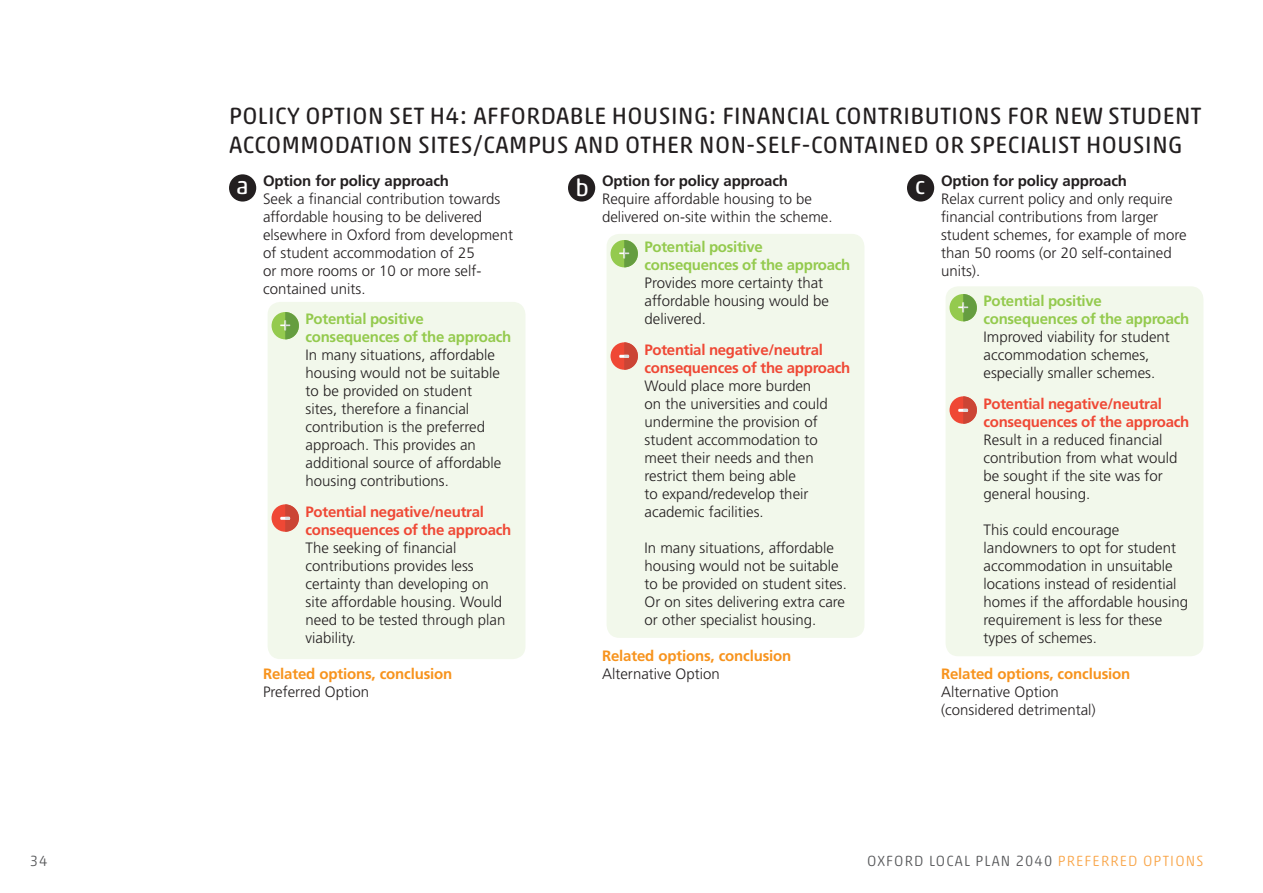
<style>
.page{position:relative;width:1263px;height:893px;background:#fff}
.page>*{position:absolute;margin:0;border:0;box-sizing:border-box;transform-origin:0 0}
.t1{font:24px "Akko Rounded Pro";letter-spacing:.02em;color:#231f20}
.t2{font:24px "Akko Rounded Pro";color:#fff}
.t3{font:300 15px/18px "Frutiger";color:#231f20}
.t4{font:700 15px/18px "Frutiger";letter-spacing:-.02em;color:#ef4835}
.t5{font:700 15px/18px "Frutiger";letter-spacing:-.02em;color:#94ca4e}
.t6{font:700 15px "Frutiger";letter-spacing:-.01em;color:#f7931d}
.t7{font:700 15px "Frutiger";letter-spacing:-.01em;color:#231f20}
.t8{font:300 15px "Akko Rounded Pro";letter-spacing:.08em;color:#57585a}
.s1{color:#f9a64a}
</style>
<div class="page">
<div style="left:268px;top:302px;width:257px;height:357px;background:#f2f8eb;border-radius:13px"></div>
<div style="left:607px;top:234px;width:257px;height:404px;background:#f2f8eb;border-radius:13px"></div>
<div style="left:945px;top:286px;width:258px;height:370px;background:#f2f8eb;border-radius:13px"></div>
<div style="left:949px;top:294px;width:28px;height:27px;background:#94ca4e;border-radius:50%"></div>
<svg style="left:958px;top:294px;width:19px;height:27px"></svg>
<div style="left:949px;top:396px;width:28px;height:28px;background:#ef4835;border-radius:50%"></div>
<svg style="left:958px;top:396px;width:19px;height:28px"></svg>
<div style="left:272px;top:312px;width:27px;height:27px;background:#94ca4e;border-radius:50%"></div>
<svg style="left:280px;top:312px;width:19px;height:27px"></svg>
<div style="left:272px;top:504px;width:27px;height:28px;background:#ef4835;border-radius:50%"></div>
<svg style="left:280px;top:504px;width:19px;height:28px"></svg>
<div style="left:610px;top:240px;width:28px;height:27px;background:#94ca4e;border-radius:50%"></div>
<svg style="left:619px;top:240px;width:19px;height:27px"></svg>
<div style="left:610px;top:342px;width:28px;height:28px;background:#ef4835;border-radius:50%"></div>
<svg style="left:619px;top:342px;width:19px;height:28px"></svg>
<div style="left:229px;top:174px;width:27px;height:28px;background:#231f20;border-radius:50%"></div>
<div style="left:568px;top:174px;width:27px;height:28px;background:#231f20;border-radius:50%"></div>
<div style="left:907px;top:174px;width:27px;height:28px;background:#231f20;border-radius:50%"></div>
<h1 class="t1" style="left:229px;top:101px;width:273px">POLICY OPTION SET H4: AFFORDA</h1>
<h1 class="t1" style="left:570px;top:101px;width:452px">BLE HOUSING: FINANCIAL CONTRIBUTIONS FOR</h1>
<h1 class="t1" style="left:1054px;top:101px;width:148px">NEW STUDENT</h1>
<h1 class="t1" style="left:229px;top:130px;width:14px">ACCO</h1>
<h1 class="t1" style="left:282px;top:130px;width:52px">MMODAT</h1>
<h1 class="t1" style="left:374px;top:130px;width:266px">ION SITES/CAMPUS AND OTHER</h1>
<h1 class="t1" style="left:699px;top:130px;width:482px">NON-SELF-CONTAINED OR SPECIALIST HOUSING</h1>
<p class="t7" style="left:941px;top:172px;width:188px">Option for policy approach</p>
<p class="t3" style="left:941px;top:190px;width:247px">Relax current policy and only require financial contributions from larger student schemes, for example of more than 50 rooms (or 20 self-contained units).</p>
<p class="t5" style="left:983px;top:292px;width:207px">Potential positive consequences of the approach</p>
<p class="t3" style="left:983px;top:328px;width:188px">Improved viability for student accommodation schemes, especially smaller schemes.</p>
<p class="t4" style="left:983px;top:394px;width:207px">Potential negative/neutral consequences of the approach</p>
<p class="t3" style="left:983px;top:430px;width:195px">Result in a reduced financial contribution from what would be sought if the site was for general housing.</p>
<p class="t3" style="left:983px;top:520px;width:206px">This could encourage landowners to opt for student accommodation in unsuitable locations instead of residential homes if the affordable housing requirement is less for these types of schemes.</p>
<p class="t6" style="left:941px;top:665px;width:191px">Related options, conclusion</p>
<p class="t3" style="left:941px;top:682px;width:156px">Alternative Option (considered detrimental)</p>
<p class="t7" style="left:263px;top:172px;width:188px">Option for policy approach</p>
<p class="t3" style="left:263px;top:190px;width:252px">Seek a financial contribution towards affordable housing to be delivered elsewhere in Oxford from development of student accommodation of 25<br>or more rooms or 10 or more self&shy;contained units.</p>
<p class="t5" style="left:306px;top:310px;width:207px">Potential positive consequences of the approach</p>
<p class="t3" style="left:306px;top:346px;width:197px">In many situations, affordable housing would not be suitable to be provided on student sites, therefore a financial contribution is the preferred approach. This provides an additional source of affordable housing contributions.</p>
<p class="t4" style="left:306px;top:502px;width:207px">Potential negative/neutral consequences of the approach</p>
<p class="t3" style="left:306px;top:538px;width:201px">The seeking of financial contributions provides less certainty than developing on site affordable housing. Would need to be tested through plan viability.</p>
<p class="t6" style="left:263px;top:665px;width:191px">Related options, conclusion</p>
<p class="t3" style="left:263px;top:682px;width:108px">Preferred Option</p>
<p class="t7" style="left:602px;top:172px;width:188px">Option for policy approach</p>
<p class="t3" style="left:602px;top:190px;width:232px">Require affordable housing to be delivered on-site within the scheme.</p>
<p class="t5" style="left:644px;top:238px;width:207px">Potential positive consequences of the approach</p>
<p class="t3" style="left:644px;top:274px;width:186px">Provides more certainty that affordable housing would be delivered.</p>
<p class="t4" style="left:644px;top:340px;width:207px">Potential negative/neutral consequences of the approach</p>
<p class="t3" style="left:644px;top:376px;width:185px">Would place more burden on the universities and could undermine the provision of student accommodation to meet their needs and then restrict them being able<br>to expand/redevelop their academic facilities.</p>
<p class="t3" style="left:644px;top:538px;width:204px">In many situations, affordable housing would not be suitable to be provided on student sites.<br>Or on sites delivering extra care or other specialist housing.</p>
<p class="t6" style="left:602px;top:647px;width:191px">Related options, conclusion</p>
<p class="t3" style="left:602px;top:664px;width:119px">Alternative Option</p>
<h1 class="t2" style="left:236px;top:171px;width:14px">A</h1>
<h1 class="t2" style="left:575px;top:173px;width:15px">B</h1>
<h1 class="t2" style="left:915px;top:171px;width:12px">C</h1>
<p class="t8" style="left:30px;top:852px;width:19px">34</p>
<p class="t8" style="left:867px;top:852px;width:338px">OXFORD LOCAL PLAN 2040 <span class="s1">PREFERRED OPTIONS</span></p>
</div>
